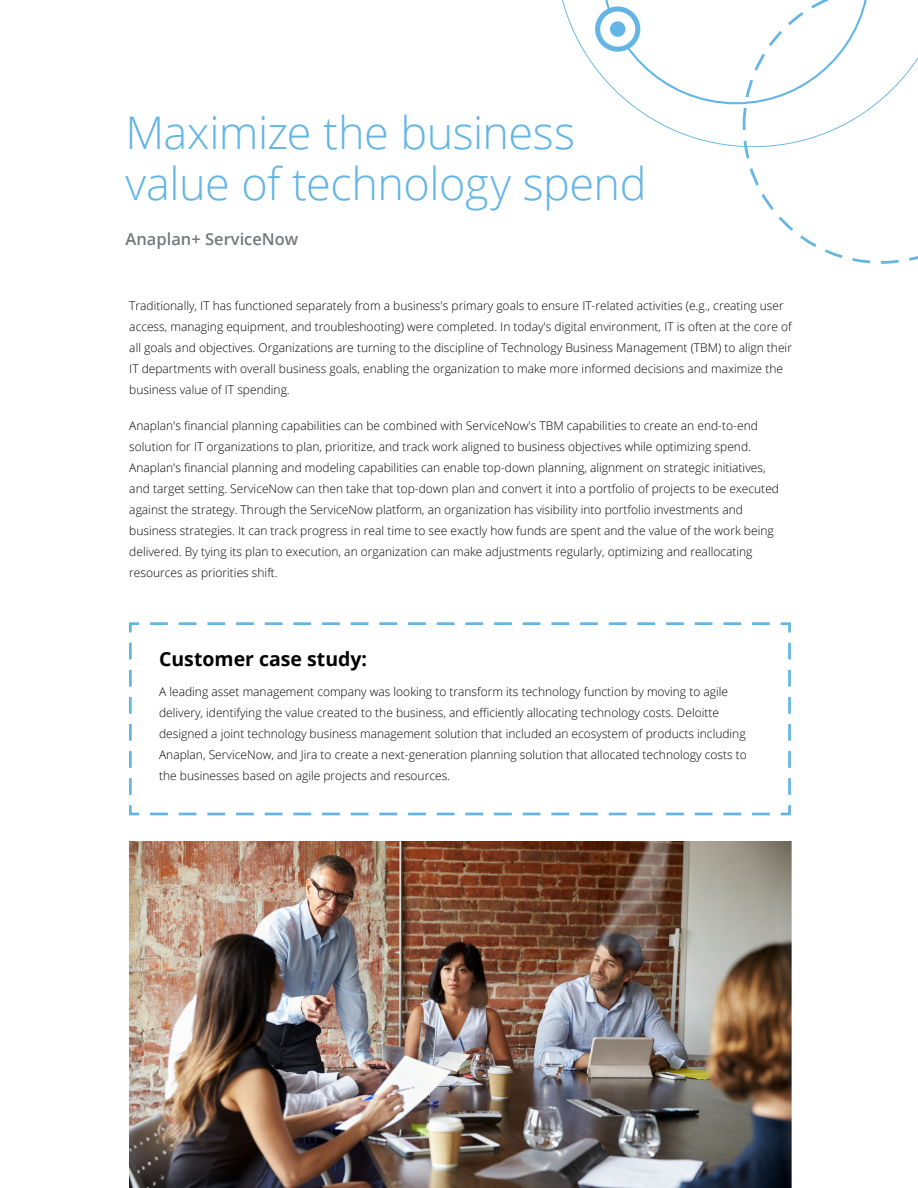
<style>
.page{position:relative;width:918px;height:1188px;background:#fff}
.page>*{position:absolute;margin:0;border:0;box-sizing:border-box;transform-origin:0 0}
.t1{font:300 45px/51px "Open Sans";letter-spacing:-.01em;color:#62b5e5}
.t2{font:700 19.5px "Open Sans";color:#000}
.t3{font:600 16.5px "Open Sans";color:#75787b}
.t4{font:300 12px/21px "Open Sans";color:#000}
</style>
<div class="page">
<svg style="left:129px;top:805px;width:641px;height:11px"></svg>
<svg style="left:129px;top:622px;width:11px;height:173px"></svg>
<svg style="left:150px;top:622px;width:641px;height:11px"></svg>
<svg style="left:780px;top:643px;width:11px;height:173px"></svg>
<img style="left:129px;top:842px;width:662px;height:346px">
<svg style="left:744px;top:147px;width:174px;height:117px"></svg>
<svg style="left:562px;top:0;width:356px;height:147px"></svg>
<svg style="left:602px;top:0;width:268px;height:104px"></svg>
<svg style="left:598px;top:9px;width:40px;height:40px"></svg>
<div style="left:595px;top:6px;width:45px;height:46px;border:5px solid #62b5e5;border-radius:50%"></div>
<div style="left:610px;top:21px;width:15px;height:16px;background:#62b5e5;border-radius:50%"></div>
<h1 class="t1" style="left:126px;top:106px;width:522px">Maximize the business value of technology spend</h1>
<h3 class="t3" style="left:126px;top:227px;width:174px">Anaplan+ ServiceNow</h3>
<p class="t4" style="left:129px;top:295px;width:664px">Traditionally, IT has functioned separately from a business's primary goals to ensure IT-related activities (e.g., creating user access, managing equipment, and troubleshooting) were completed. In today's digital environment, IT is often at the core of all goals and objectives. Organizations are turning to the discipline of Technology Business Management (TBM) to align their IT departments with overall business goals, enabling the organization to make more informed decisions and maximize the business value of IT spending.</p>
<p class="t4" style="left:129px;top:415px;width:651px">Anaplan's financial planning capabilities can be combined with ServiceNow's TBM capabilities to create an end-to-end solution for IT organizations to plan, prioritize, and track work aligned to business objectives while optimizing spend.<br>Anaplan's financial planning and modeling capabilities can enable top-down planning, alignment on strategic initiatives, and target setting. ServiceNow can then take that top-down plan and convert it into a portfolio of projects to be executed against the strategy. Through the ServiceNow platform, an organization has visibility into portfolio investments and business strategies. It can track progress in real time to see exactly how funds are spent and the value of the work being delivered. By tying its plan to execution, an organization can make adjustments regularly, optimizing and reallocating resources as priorities shift.</p>
<h2 class="t2" style="left:159px;top:645px;width:210px">Customer case study:</h2>
<p class="t4" style="left:159px;top:681px;width:589px">A leading asset management company was looking to transform its technology function by moving to agile delivery, identifying the value created to the business, and efficiently allocating technology costs. Deloitte designed a joint technology business management solution that included an ecosystem of products including Anaplan, ServiceNow, and Jira to create a next-generation planning solution that allocated technology costs to the businesses based on agile projects and resources.</p>
</div>
